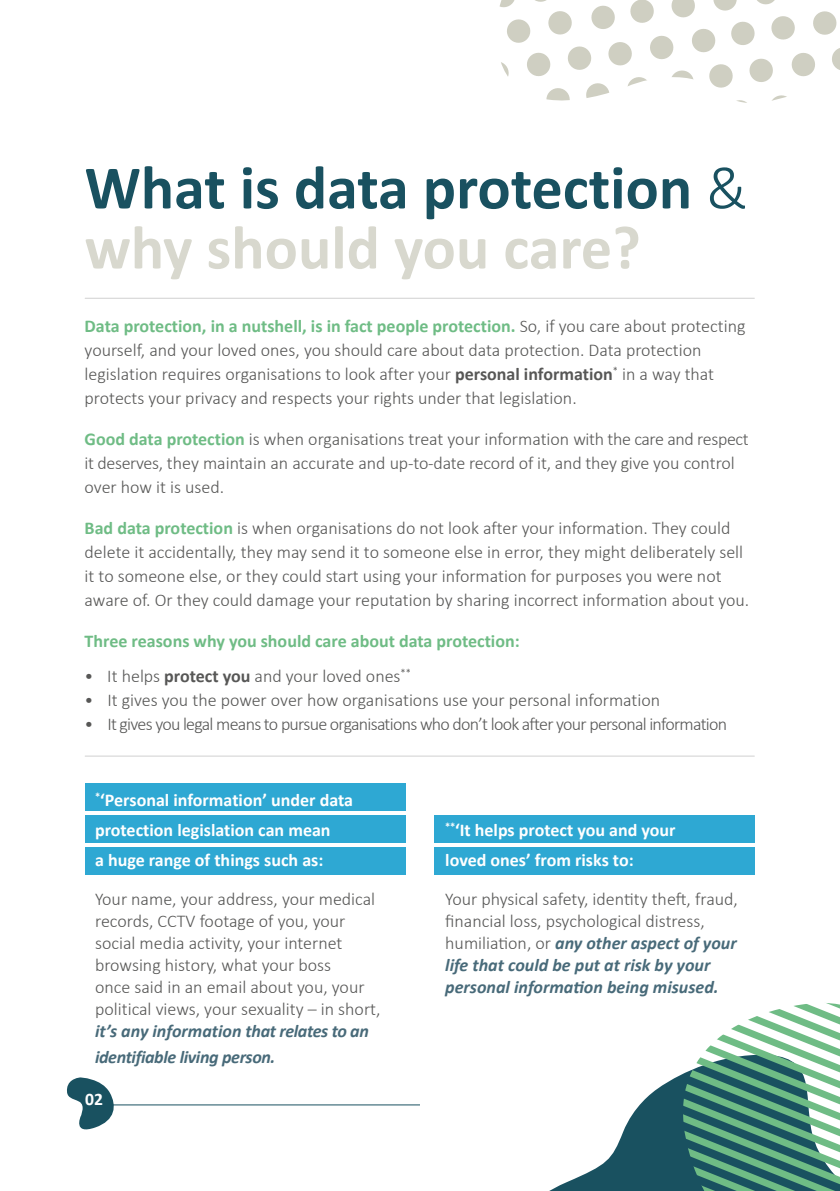
<style>
.page{position:relative;width:840px;height:1191px;background:#fff}
.page>*{position:absolute;margin:0;border:0;box-sizing:border-box;transform-origin:0 0}
.t1{font:700 62px/60px "Calibri";color:#195160}
.t2{font:300 18px/22px "Calibri";color:#575756}
.t3{font:700 18px/30px "Calibri";color:#fff}
.t4{font:300 18px "Calibri";letter-spacing:-.04em;color:#575756}
.t5{font:italic 700 18px/26px "Calibri";letter-spacing:-.02em;color:#486a79}
.t6{font:700 18px "Calibri";color:#6fbc85}
.t7{font:700 17.6px "Calibri";color:#fff}
.s1{font-weight:300}
.s2{color:#d8d8ce}
.s3{font-weight:700;color:#6fbc85}
.s4{font-weight:700}
.s5{font-weight:700;font-style:italic;color:#486a79}
</style>
<div class="page">
<svg style="left:791px;top:53px;width:24px;height:24px"></svg>
<svg style="left:772px;top:95px;width:15px;height:6px"></svg>
<svg style="left:813px;top:11px;width:24px;height:24px"></svg>
<svg style="left:771px;top:16px;width:24px;height:24px"></svg>
<svg style="left:832px;top:48px;width:7px;height:22px"></svg>
<svg style="left:749px;top:58px;width:24px;height:24px"></svg>
<svg style="left:736px;top:100px;width:11px;height:3px"></svg>
<svg style="left:731px;top:21px;width:24px;height:24px"></svg>
<svg style="left:709px;top:64px;width:24px;height:24px"></svg>
<svg style="left:757px;top:0;width:18px;height:5px"></svg>
<svg style="left:713px;top:0;width:24px;height:11px"></svg>
<svg style="left:692px;top:29px;width:24px;height:24px"></svg>
<svg style="left:672px;top:70px;width:22px;height:10px"></svg>
<svg style="left:671px;top:0;width:24px;height:18px"></svg>
<svg style="left:650px;top:35px;width:24px;height:24px"></svg>
<svg style="left:627px;top:77px;width:20px;height:10px"></svg>
<svg style="left:586px;top:83px;width:23px;height:15px"></svg>
<svg style="left:568px;top:46px;width:24px;height:24px"></svg>
<svg style="left:630px;top:0;width:24px;height:23px"></svg>
<svg style="left:548px;top:11px;width:24px;height:24px"></svg>
<svg style="left:608px;top:42px;width:24px;height:24px"></svg>
<svg style="left:591px;top:5px;width:24px;height:24px"></svg>
<svg style="left:507px;top:19px;width:24px;height:24px"></svg>
<svg style="left:535px;top:0;width:12px;height:2px"></svg>
<svg style="left:501px;top:62px;width:8px;height:15px"></svg>
<svg style="left:499px;top:0;width:16px;height:8px"></svg>
<svg style="left:546px;top:88px;width:24px;height:13px"></svg>
<svg style="left:527px;top:52px;width:24px;height:24px"></svg>
<svg style="left:549px;top:1077px;width:127px;height:114px"></svg>
<div style="left:85px;top:784px;width:320px;height:27px;background:#2ea8d3"></div>
<div style="left:85px;top:815px;width:320px;height:27px;background:#2ea8d3"></div>
<div style="left:434px;top:815px;width:320px;height:27px;background:#2ea8d3"></div>
<div style="left:85px;top:847px;width:320px;height:27px;background:#2ea8d3"></div>
<div style="left:434px;top:847px;width:320px;height:27px;background:#2ea8d3"></div>
<svg style="left:676px;top:1003px;width:163px;height:188px"></svg>
<svg style="left:67px;top:1077px;width:50px;height:53px"></svg>
<hr style="left:85px;top:298px;width:669px;height:1px;background:#d0d0d0">
<hr style="left:85px;top:755px;width:669px;height:1px;background:#d0d0d0">
<hr style="left:85px;top:1104px;width:335px;height:1px;background:#195160">
<h1 class="t1" style="left:85px;top:158px;width:664px">What is data protection <span class="s1">&amp; </span><span class="s2">why should you care?</span></h1>
<p class="t2" style="left:85px;top:313px;width:662px;line-height:24px"><span class="s3">Data protection, in a nutshell, is in fact people protection.</span> So, if you care about protecting yourself, and your loved ones, you should care about data protection. Data protection legislation requires organisations to look after your <span class="s4">personal information</span><sup>*</sup> in a way that protects your privacy and respects your rights under that legislation.</p>
<p class="t2" style="left:85px;top:426px;width:665px;line-height:24px"><span class="s3">Good data protection</span> is when organisations treat your information with the care and respect it deserves, they maintain an accurate and up-to-date record of it, and they give you control over how it is used.</p>
<p class="t2" style="left:85px;top:515px;width:665px;line-height:24px"><span class="s3">Bad data protection</span> is when organisations do not look after your information. They could delete it accidentally, they may send it to someone else in error, they might deliberately sell it to someone else, or they could start using your information for purposes you were not aware of. Or they could damage your reputation by sharing incorrect information about you.</p>
<p class="t6" style="left:85px;top:629px;width:436px">Three reasons why you should care about data protection:</p>
<p class="t2" style="left:85px;top:664px;width:328px">• It helps <span class="s4">protect you</span> and your loved ones<sup>**</sup></p>
<p class="t2" style="left:85px;top:688px;width:576px">• It gives you the power over how organisations use your personal information</p>
<p class="t4" style="left:85px;top:712px;width:643px">• It gives you legal means to pursue organisations who don’t look after your personal information</p>
<p class="t3" style="left:95px;top:784px;width:259px"><sup>*</sup>‘Personal information’ under data protection legislation can mean<br>a huge range of things such as:</p>
<p class="t2" style="left:95px;top:886px;width:287px">Your name, your address, your medical records, CCTV footage of you, your social media activity, your internet browsing history, what your boss<br>once said in an email about you, your political views, your sexuality – in short,</p>
<p class="t5" style="left:95px;top:1017px;width:275px">it’s any information that relates to an identifiable living person.</p>
<p class="t7" style="left:85px;top:1087px;width:19px">02</p>
<p class="t3" style="left:445px;top:814px;width:232px"><sup>**</sup>‘It helps protect you and your loved ones’ from risks to:</p>
<p class="t2" style="left:445px;top:886px;width:294px">Your physical safety, identity theft, fraud, financial loss, psychological distress, humiliation, or <span class="s5">any other aspect of your life that could be put at risk by your personal information being misused.</span></p>
</div>
